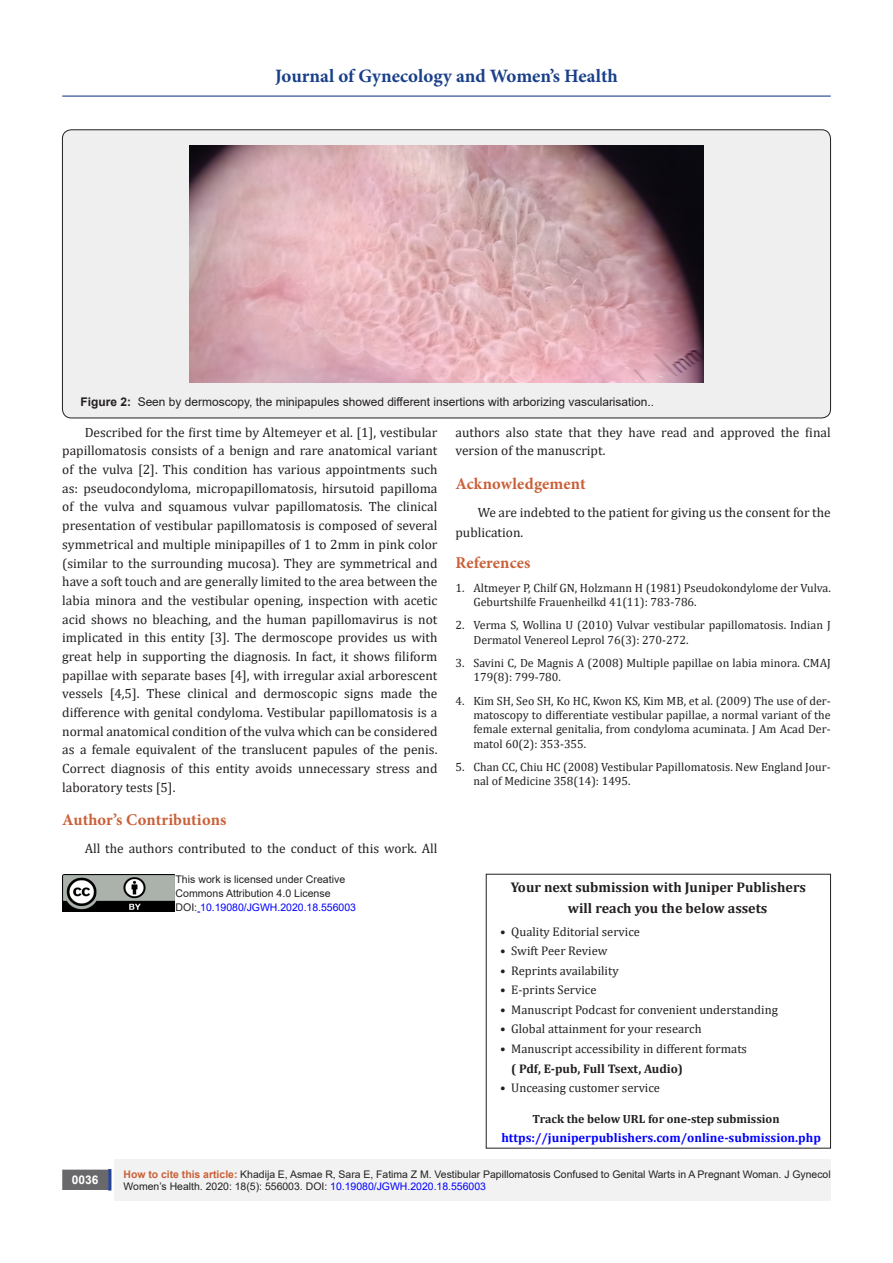
<style>
.page{position:relative;width:893px;height:1263px;background:#fff}
.page>*{position:absolute;margin:0;border:0;box-sizing:border-box;transform-origin:0 0}
.t1{font:700 18.9px "Minion Pro";color:#183f89}
.t2{font:700 16.5px "Minion Pro";letter-spacing:.005em;color:#ca5f37}
.t3{font:700 14.1px "Cambria";color:#231f20}
.Normal__Web{font:13.5px/18.8px "Cambria";color:#231f20}
.t4{font:700 12.75px "Cambria";color:#00f}
.t5{font:12.6px "Cambria";color:#231f20}
.t6{font:700 12.6px "Cambria";color:#231f20}
.t7{font:12px/14.4px "Cambria";color:#231f20}
.t8{font:12px "Arial";color:#231f20}
.t9{font:700 12px "Cambria";color:#231f20}
.t10{font:700 12px "Arial";color:#fff}
.t11{font:10.5px/12.6px "Arial";color:#231f20}
.t12{font:10.5px "Arial";color:#00f}
.s1{font-weight:700}
.s2{color:#231f20}
.s3{font-weight:700;color:#ca6036}
.s4{color:#00f}
</style>
<div class="page">
<div style="left:63px;top:1170px;width:44px;height:19px;background:#69686b"></div>
<div style="left:62px;top:1169px;width:46px;height:21px;border:2px solid #69686b"></div>
<div style="left:108px;top:1169px;width:3px;height:21px;background:#196c90;border:2px solid #25408f"></div>
<hr style="left:62px;top:96px;width:769px;height:1px;background:#25408f">
<div style="left:115px;top:1160px;width:716px;height:41px;background:#f2f2f3"></div>
<div style="left:62px;top:130px;width:768px;height:288px;background:#efeff0;border-radius:9px"></div>
<img style="left:189px;top:145px;width:515px;height:237px">
<img style="left:63px;top:874px;width:111px;height:38px">
<h1 class="t1" style="left:275px;top:63px;width:344px">Journal of Gynecology and Women’s Health</h1>
<p class="t8" style="left:81px;top:393px;width:575px"><span class="s1">Figure 2:</span> Seen by dermoscopy, the minipapules showed different insertions with arborizing vascularisation..</p>
<p class="Normal__Web" style="left:62px;top:423px;width:377px;text-align:justify;text-indent:22px">Described for the first time by Altemeyer et al. [1], vestibular papillomatosis consists of a benign and rare anatomical variant of the vulva [2]. This condition has various appointments such as: pseudocondyloma, micropapillomatosis, hirsutoid papilloma of the vulva and squamous vulvar papillomatosis. The clinical presentation of vestibular papillomatosis is composed of several symmetrical and multiple minipapilles of 1 to 2mm in pink color (similar to the surrounding mucosa). They are symmetrical and have a soft touch and are generally limited to the area between the labia minora and the vestibular opening, inspection with acetic acid shows no bleaching, and the human papillomavirus is not implicated in this entity [3]. The dermoscope provides us with great help in supporting the diagnosis. In fact, it shows filiform papillae with separate bases [4], with irregular axial arborescent vessels [4,5]. These clinical and dermoscopic signs made the difference with genital condyloma. Vestibular papillomatosis is a normal anatomical condition of the vulva which can be considered as a female equivalent of the translucent papules of the penis.<br>Correct diagnosis of this entity avoids unnecessary stress and laboratory tests [5].</p>
<p class="t2" style="left:62px;top:808px;width:166px">Author’s Contributions</p>
<p class="Normal__Web" style="left:85px;top:839px;width:354px">All the authors contributed to the conduct of this work. All</p>
<p class="Normal__Web" style="left:455px;top:423px;width:377px">authors also state that they have read and approved the final version of the manuscript.</p>
<p class="t2" style="left:455px;top:472px;width:132px">Acknowledgement</p>
<p class="Normal__Web" style="left:455px;top:502px;width:377px;line-height:20.1px;text-indent:22px">We are indebted to the patient for giving us the consent for the publication.</p>
<p class="t2" style="left:455px;top:551px;width:77px">References</p>
<p class="t7" style="left:473px;top:580px;width:359px;text-indent:-18px">1. Altmeyer P, Chilf GN, Holzmann H (1981) Pseudokondylome der Vulva.<br>Geburtshilfe Frauenheilkd 41(11): 783-786.</p>
<p class="t7" style="left:473px;top:618px;width:359px;text-indent:-18px">2. Verma S, Wollina U (2010) Vulvar vestibular papillomatosis. Indian J<br>Dermatol Venereol Leprol 76(3): 270-272.</p>
<p class="t7" style="left:473px;top:656px;width:359px;text-indent:-18px">3. Savini C, De Magnis A (2008) Multiple papillae on labia minora. CMAJ<br>179(8): 799-780.</p>
<p class="t7" style="left:473px;top:693px;width:359px;text-align:justify;text-indent:-18px">4. Kim SH, Seo SH, Ko HC, Kwon KS, Kim MB, et al. (2009) The use of der&shy;matoscopy to differentiate vestibular papillae, a normal variant of the female external genitalia, from condyloma acuminata. J Am Acad Der&shy;matol 60(2): 353-355.</p>
<p class="t7" style="left:473px;top:760px;width:359px;text-indent:-18px">5. Chan CC, Chiu HC (2008) Vestibular Papillomatosis. New England Jour&shy;nal of Medicine 358(14): 1495.</p>
<p class="t10" style="left:72px;top:1171px;width:28px">0036</p>
<p class="t11" style="left:176px;top:873px;width:171px">This work is licensed under Creative</p>
<p class="t11" style="left:176px;top:887px;width:157px">Commons Attribution 4.0 License</p>
<p class="t12" style="left:176px;top:900px;width:182px"><span class="s2">DOI:</span> 10.19080/JGWH.2020.18.556003</p>
<p class="t3" style="left:511px;top:877px;width:297px">Your next submission with Juniper Publishers</p>
<p class="t3" style="left:568px;top:898px;width:201px">will reach you the below assets</p>
<p class="t5" style="left:500px;top:924px;width:141px">• Quality Editorial service</p>
<p class="t5" style="left:500px;top:943px;width:109px">• Swift Peer Review</p>
<p class="t5" style="left:500px;top:963px;width:120px">• Reprints availability</p>
<p class="t5" style="left:500px;top:982px;width:98px">• E-prints Service</p>
<p class="t5" style="left:500px;top:1002px;width:279px">• Manuscript Podcast for convenient understanding</p>
<p class="t5" style="left:500px;top:1022px;width:203px">• Global attainment for your research</p>
<p class="t5" style="left:500px;top:1041px;width:248px">• Manuscript accessibility in different formats</p>
<p class="t6" style="left:511px;top:1059px;width:173px">( Pdf, E-pub, Full Tsext, Audio)</p>
<p class="t5" style="left:500px;top:1080px;width:161px">• Unceasing customer service</p>
<p class="t9" style="left:532px;top:1110px;width:249px">Track the below URL for one-step submission</p>
<p class="t4" style="left:501px;top:1129px;width:321px">https://juniperpublishers.com/online-submission.php</p>
<p class="t11" style="left:124px;top:1168px;width:709px"><span class="s3">How to cite this article:</span> Khadija E, Asmae R, Sara E, Fatima Z M. Vestibular Papillomatosis Confused to Genital Warts in A Pregnant Woman. J Gynecol<br>Women’s Health. 2020: 18(5): 556003. DOI: <span class="s4">10.19080/JGWH.2020.18.556003</span></p>
</div>
